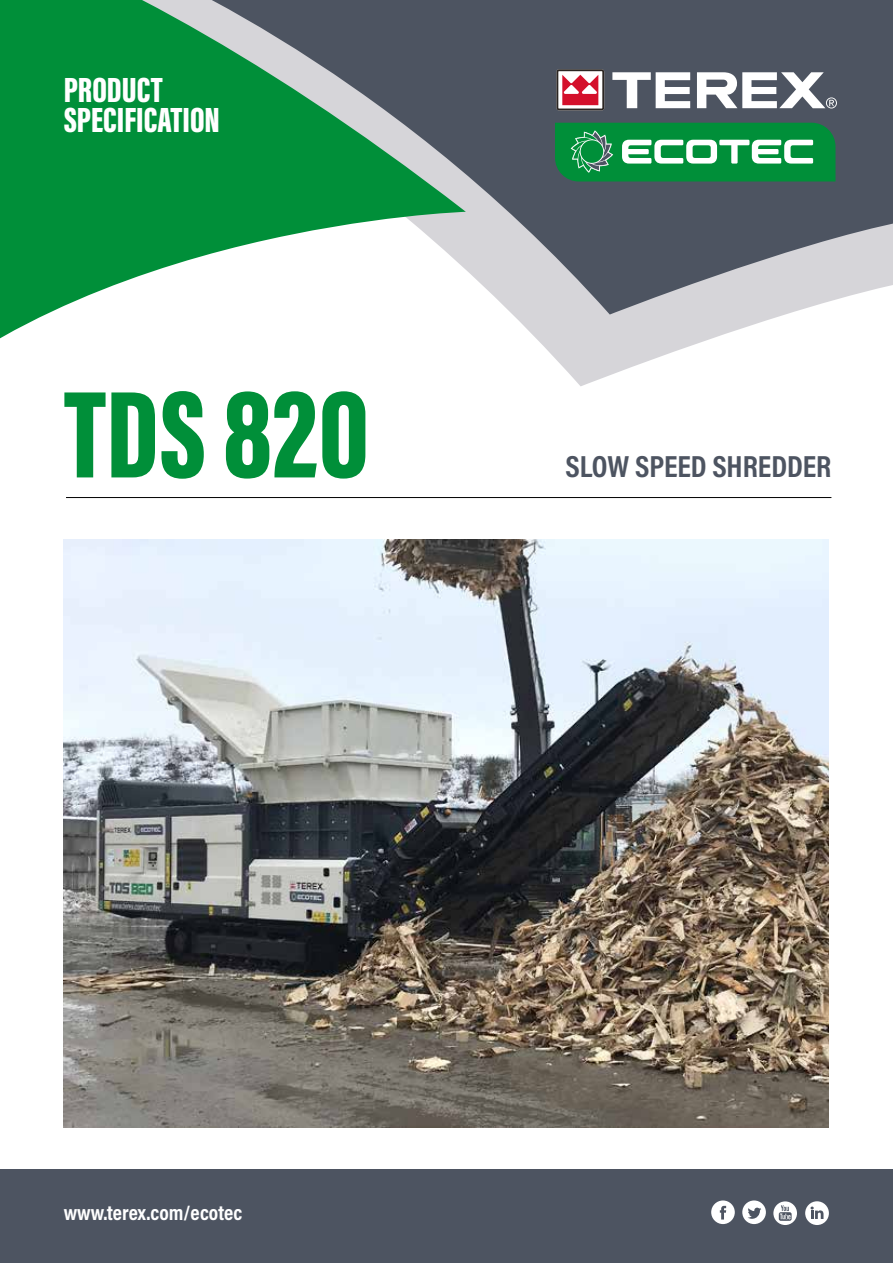
<style>
.page{position:relative;width:893px;height:1263px;background:#fff}
.page>*{position:absolute;margin:0;border:0;box-sizing:border-box;transform-origin:0 0}
.t1{font:900 127.35px "Acumin Pro Extra Cond";color:#008f39}
.t2{font:900 36px/30px "Acumin Pro Extra Cond";color:#fff}
.t3{font:700 30.75px "Acumin Pro Cond";letter-spacing:-.005em;color:#4d5461}
.t4{font:700 21px "Acumin Pro Cond";color:#fff}
</style>
<div class="page">
<svg style="left:513px;top:315px;width:270px;height:71px"></svg>
<svg style="left:466px;top:0;width:427px;height:315px;background:#6d727d"></svg>
<svg style="left:0;top:0;width:466px;height:339px;fill:#008f39"></svg>
<div style="left:0;top:1169px;width:893px;height:94px;background:#4d5461"></div>
<hr style="left:66px;top:497px;width:765px;height:1px;background:#000">
<svg style="left:556px;top:69px;width:48px;height:41px"></svg>
<svg style="left:555px;top:123px;width:280px;height:58px;background:#2ea05c"></svg>
<svg style="left:612px;top:72px;width:78px;height:36px"></svg>
<svg style="left:697px;top:72px;width:140px;height:36px"></svg>
<img style="left:64px;top:540px;width:765px;height:587px">
<svg style="left:711px;top:1200px;width:24px;height:24px"></svg>
<div style="left:742px;top:1200px;width:24px;height:24px;background:#fff;border-radius:50%"></div>
<div style="left:773px;top:1201px;width:24px;height:24px;background:#fff;border-radius:50%"></div>
<svg style="left:748px;top:1207px;width:13px;height:12px"></svg>
<svg style="left:779px;top:1205px;width:13px;height:16px"></svg>
<div style="left:805px;top:1201px;width:24px;height:24px;background:#fff;border-radius:50%"></div>
<svg style="left:810px;top:1206px;width:13px;height:13px"></svg>
<p class="t2" style="left:64px;top:75px;width:158px">PRODUCT<br>SPECIFICATION</p>
<h1 class="t1" style="left:64px;top:356px;width:307px">TDS 820</h1>
<p class="t3" style="left:566px;top:446px;width:267px">SLOW SPEED SHREDDER</p>
<p class="t4" style="left:64px;top:1199px;width:180px">www.terex.com/ecotec</p>
</div>
